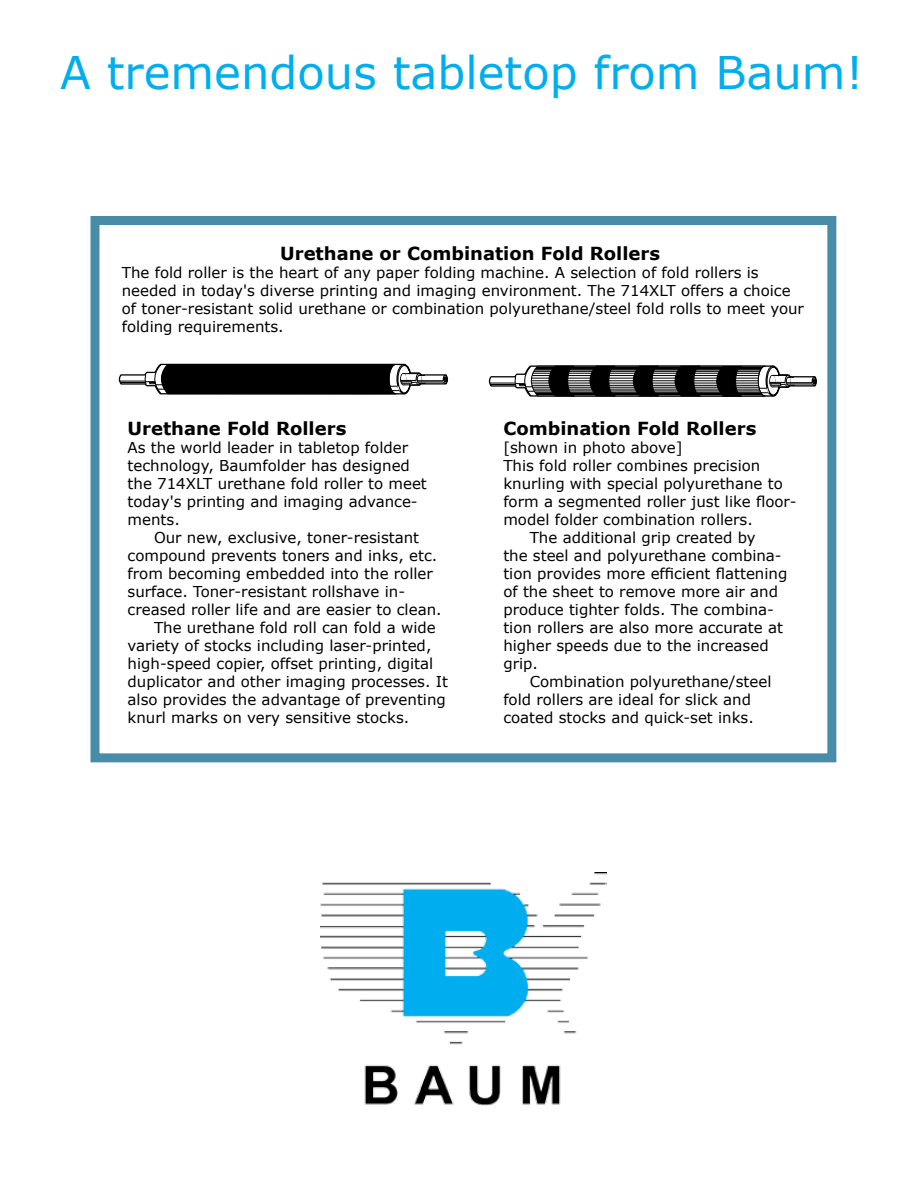
<style>
.page{position:relative;width:918px;height:1188px;background:#fff}
.page>*{position:absolute;margin:0;border:0;box-sizing:border-box;transform-origin:0 0}
.t1{font:45px "Verdana";color:#00aeef}
.t2{font:700 18px "Verdana";color:#000}
.t3{font:15px/18px "Verdana";color:#000}
</style>
<div class="page">
<div style="left:90px;top:216px;width:746px;height:546px;border:9px solid #488ca7"></div>
<svg style="left:118px;top:363px;width:331px;height:32px"></svg>
<hr style="left:167px;top:365px;width:227px;height:1px;background:#000">
<hr style="left:166px;top:366px;width:227px;height:1px;background:#000">
<hr style="left:166px;top:367px;width:226px;height:1px;background:#000">
<hr style="left:165px;top:368px;width:226px;height:1px;background:#000">
<hr style="left:164px;top:369px;width:227px;height:1px;background:#000">
<hr style="left:163px;top:371px;width:227px;height:1px;background:#000">
<hr style="left:162px;top:373px;width:228px;height:1px;background:#000">
<hr style="left:162px;top:376px;width:227px;height:1px;background:#000">
<hr style="left:162px;top:379px;width:227px;height:1px;background:#000">
<hr style="left:162px;top:381px;width:227px;height:1px;background:#000">
<hr style="left:162px;top:383px;width:227px;height:1px;background:#000">
<hr style="left:163px;top:385px;width:227px;height:1px;background:#000">
<hr style="left:163px;top:387px;width:227px;height:1px;background:#000">
<hr style="left:164px;top:389px;width:227px;height:1px;background:#000">
<hr style="left:165px;top:390px;width:227px;height:1px;background:#000">
<hr style="left:166px;top:391px;width:226px;height:1px;background:#000">
<hr style="left:167px;top:392px;width:227px;height:1px;background:#000">
<svg style="left:489px;top:365px;width:328px;height:32px"></svg>
<img style="left:320px;top:872px;width:286px;height:234px">
<h1 class="t1" style="left:60px;top:44px;width:805px">A tremendous tabletop from Baum!</h1>
<p class="t2" style="left:280px;top:242px;width:381px">Urethane or Combination Fold Rollers</p>
<p class="t3" style="left:122px;top:263px;width:684px">The fold roller is the heart of any paper folding machine. A selection of fold rollers is needed in today's diverse printing and imaging environment. The 714XLT offers a choice of toner-resistant solid urethane or combination polyurethane/steel fold rolls to meet your folding requirements.</p>
<p class="t2" style="left:128px;top:417px;width:220px">Urethane Fold Rollers</p>
<p class="t3" style="left:128px;top:438px;width:301px">As the world leader in tabletop folder technology, Baumfolder has designed the 714XLT urethane fold roller to meet today's printing and imaging advance&shy;ments.</p>
<p class="t3" style="left:154px;top:528px;width:267px">Our new, exclusive, toner-resistant</p>
<p class="t3" style="left:128px;top:546px;width:311px">compound prevents toners and inks, etc.</p>
<p class="t3" style="left:128px;top:564px;width:307px">from becoming embedded into the roller</p>
<p class="t3" style="left:128px;top:582px;width:279px">surface. Toner-resistant rollshave in-</p>
<p class="t3" style="left:128px;top:600px;width:316px">creased roller life and are easier to clean.</p>
<p class="t3" style="left:154px;top:618px;width:283px">The urethane fold roll can fold a wide</p>
<p class="t3" style="left:128px;top:636px;width:305px">variety of stocks including laser-printed,</p>
<p class="t3" style="left:128px;top:654px;width:307px">high-speed copier, offset printing, digital</p>
<p class="t3" style="left:128px;top:672px;width:322px">duplicator and other imaging processes. It</p>
<p class="t3" style="left:128px;top:690px;width:320px">also provides the advantage of preventing</p>
<p class="t3" style="left:128px;top:708px;width:283px">knurl marks on very sensitive stocks.</p>
<p class="t2" style="left:503px;top:417px;width:255px">Combination Fold Rollers</p>
<p class="t3" style="left:503px;top:438px;width:181px">[shown in photo above]</p>
<p class="t3" style="left:503px;top:456px;width:259px">This fold roller combines precision</p>
<p class="t3" style="left:503px;top:474px;width:281px">knurling with special polyurethane to</p>
<p class="t3" style="left:503px;top:492px;width:295px">form a segmented roller just like floor-</p>
<p class="t3" style="left:503px;top:510px;width:251px">model folder combination rollers.</p>
<p class="t3" style="left:530px;top:528px;width:228px">The additional grip created by</p>
<p class="t3" style="left:503px;top:546px;width:280px">the steel and polyurethane combina-</p>
<p class="t3" style="left:503px;top:564px;width:286px">tion provides more efficient flattening</p>
<p class="t3" style="left:503px;top:582px;width:276px">of the sheet to remove more air and</p>
<p class="t3" style="left:503px;top:600px;width:272px">produce tighter folds. The combina-</p>
<p class="t3" style="left:503px;top:618px;width:281px">tion rollers are also more accurate at</p>
<p class="t3" style="left:503px;top:636px;width:267px">higher speeds due to the increased</p>
<p class="t3" style="left:503px;top:654px;width:36px">grip.</p>
<p class="t3" style="left:530px;top:672px;width:243px">Combination polyurethane/steel</p>
<p class="t3" style="left:503px;top:690px;width:249px">fold rollers are ideal for slick and</p>
<p class="t3" style="left:503px;top:708px;width:252px">coated stocks and quick-set inks.</p>
</div>
